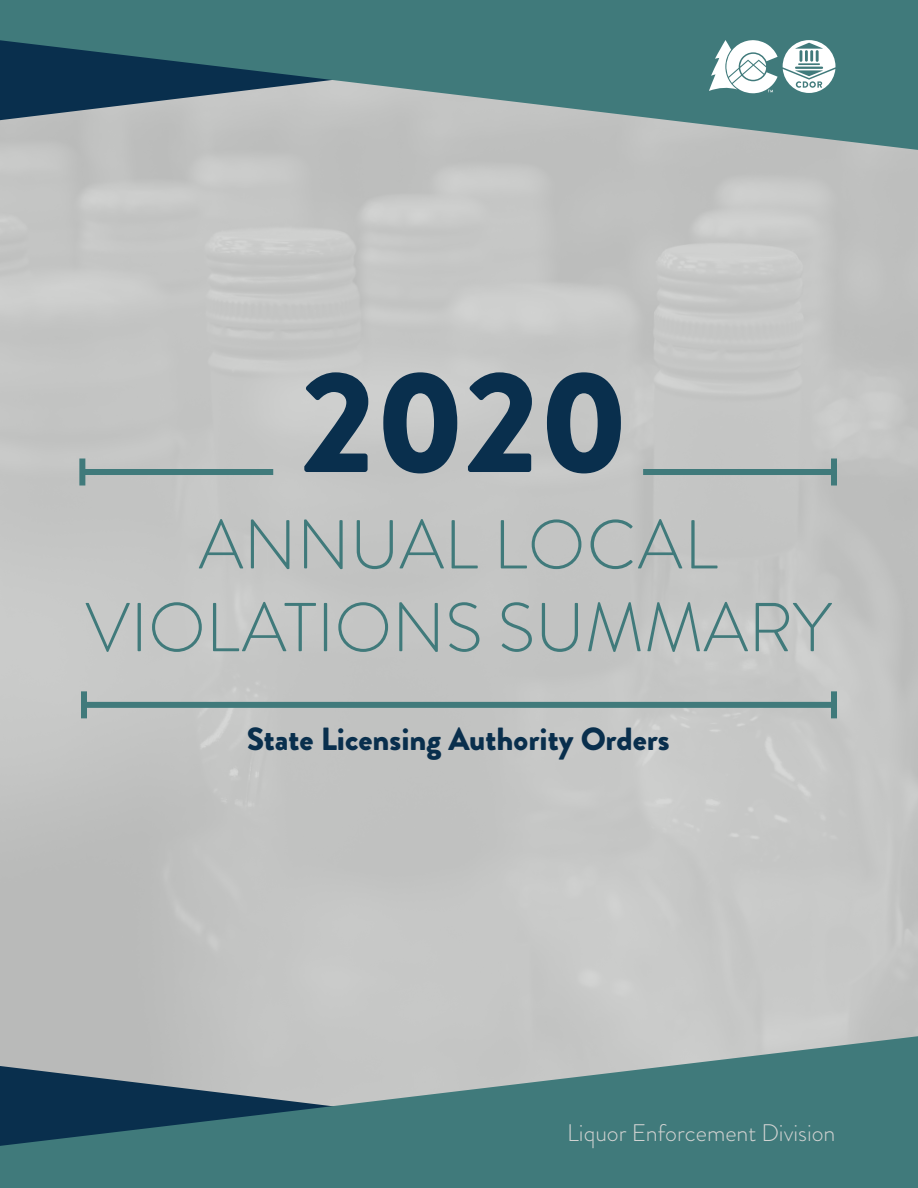
<style>
.page{position:relative;width:918px;height:1188px;background:#fff}
.page>*{position:absolute;margin:0;border:0;box-sizing:border-box;transform-origin:0 0}
.t1{font:900 144.45px "Brandon Grotesque";color:#092f4d}
.t2{font:300 69px/82.8px "Brandon Grotesque";color:#407a7b;text-align:center}
.t3{font:900 32.1px "Brandon Grotesque";color:#092f4d}
.t4{font:300 24px "Brandon Grotesque";color:#d2d3d2}
</style>
<div class="page">
<svg style="left:0;top:1036px;width:918px;height:152px;background:#5d8589"></svg>
<div style="left:82px;top:469px;width:191px;height:6px;background:#407a7b"></div>
<div style="left:79px;top:459px;width:6px;height:27px;background:#407a7b"></div>
<div style="left:643px;top:469px;width:191px;height:6px;background:#407a7b"></div>
<div style="left:831px;top:459px;width:6px;height:27px;background:#407a7b"></div>
<div style="left:84px;top:702px;width:750px;height:6px;background:#407a7b"></div>
<div style="left:81px;top:691px;width:6px;height:27px;background:#407a7b"></div>
<div style="left:831px;top:691px;width:6px;height:27px;background:#407a7b"></div>
<svg style="left:0;top:0;width:918px;height:150px;background:#5e868a"></svg>
<svg style="left:709px;top:40px;width:127px;height:53px"></svg>
<p class="t1" style="left:301px;top:320px;width:329px">2020</p>
<p class="t2" style="left:85px;top:504px;width:748px">ANNUAL LOCAL<br>VIOLATIONS SUMMARY</p>
<p class="t3" style="left:247px;top:716px;width:424px">State Licensing Authority Orders</p>
<p class="t4" style="left:567px;top:1116px;width:270px">Liquor Enforcement Division</p>
</div>
